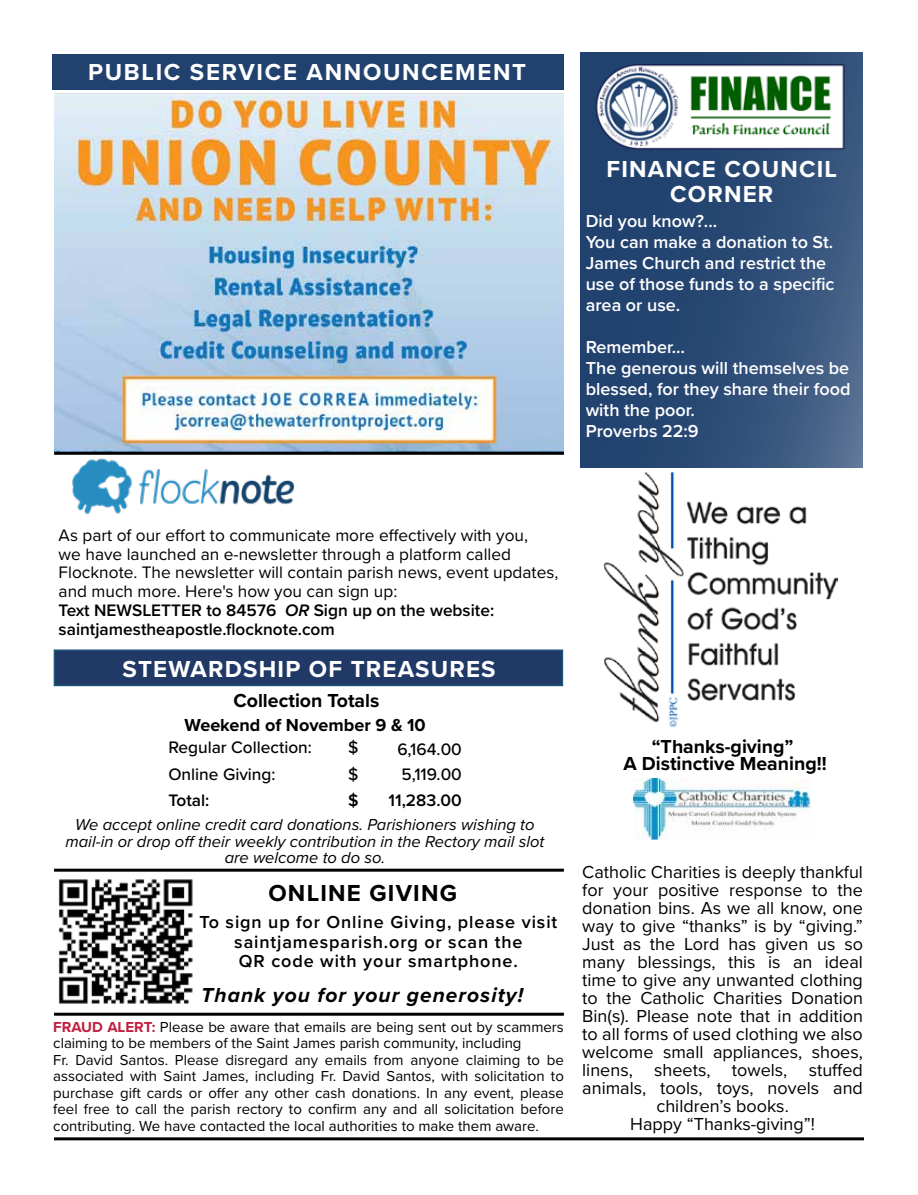
<style>
.page{position:relative;width:918px;height:1195px;background:#fff}
.page>*{position:absolute;margin:0;border:0;box-sizing:border-box;transform-origin:0 0}
.t1{font:700 24px/24px "Proxima Nova";letter-spacing:.05em;color:#fff;text-align:center}
.t2{font:700 24px "Proxima Nova";letter-spacing:.07em;color:#fff}
.t3{font:700 24px "Proxima Nova";letter-spacing:.05em;color:#000}
.t4{font:italic 700 21px "Proxima Nova";letter-spacing:.05em;color:#000}
.t5{font:700 19.5px/16.5px "Proxima Nova";color:#000;text-align:center}
.t6{font:18px/18px "Proxima Nova";color:#000;text-align:center}
.t7{font:600 18px/21px "Proxima Nova";color:#fff}
.t8{font:600 18px/19.5px "Proxima Nova";letter-spacing:.05em;color:#000;text-align:center}
.t9{font:700 18px "Proxima Nova";color:#000}
.t10{font:17.25px/18.8px "Proxima Nova";color:#000}
.t11{font:500 17.25px/25.5px "Proxima Nova";color:#000}
.t12{font:600 17.25px "Proxima Nova";color:#000}
.t13{font:italic 16.5px/16.5px "Proxima Nova";color:#000;text-align:center}
.t14{font:15px/16.5px "Proxima Nova";color:#000}
.s1{font-weight:600}
.s2{font-weight:600;font-style:italic}
.s3{font-weight:700;color:#c21f41}
</style>
<div class="page">
<img style="left:55px;top:93px;width:508px;height:358px">
<img style="left:58px;top:879px;width:135px;height:125px">
<hr style="left:54px;top:1013px;width:510px;height:3px;background:#000">
<hr style="left:54px;top:869px;width:510px;height:3px;background:#000">
<div style="left:52px;top:54px;width:512px;height:36px;background:#21426f"></div>
<hr style="left:54px;top:1137px;width:810px;height:3px;background:#000">
<svg style="left:581px;top:52px;width:282px;height:416px;background:#2e4d77"></svg>
<img style="left:591px;top:52px;width:259px;height:105px">
<div style="left:54px;top:649px;width:509px;height:37px;background:#213967;border:2px solid #1e5679"></div>
<img style="left:72px;top:458px;width:223px;height:57px">
<img style="left:633px;top:778px;width:178px;height:61px">
<hr style="left:54px;top:452px;width:510px;height:3px;background:#000">
<img style="left:603px;top:472px;width:235px;height:254px">
<h1 class="t2" style="left:88px;top:54px;width:440px">PUBLIC SERVICE ANNOUNCEMENT</h1>
<h1 class="t1" style="left:607px;top:157px;width:232px">FINANCE COUNCIL<br>CORNER</h1>
<p class="t7" style="left:586px;top:210px;width:250px">Did you know?...<br>You can make a donation to St.<br>James Church and restrict the use of those funds to a specific area or use.</p>
<p class="t7" style="left:586px;top:336px;width:266px">Remember…<br>The generous will themselves be blessed, for they share their food with the poor.<br>Proverbs 22:9</p>
<p class="t10" style="left:59px;top:525px;width:501px">As part of our effort to communicate more effectively with you,<br>we have launched an e-newsletter through a platform called Flocknote. The newsletter will contain parish news, event updates, and much more. Here's how you can sign up:<br><span class="s1">Text NEWSLETTER to 84576</span> <span class="s2">OR</span> <span class="s1">Sign up on the website: saintjamestheapostle.flocknote.com</span></p>
<h1 class="t1" style="left:123px;top:656px;width:375px">STEWARDSHIP OF TREASURES</h1>
<h3 class="t5" style="left:233px;top:691px;width:148px">Collection Totals</h3>
<p class="t9" style="left:185px;top:711px;width:243px">Weekend of November 9 &amp; 10</p>
<p class="t11" style="left:168px;top:734px;width:145px">Regular Collection:</p>
<p class="t11" style="left:348px;top:734px;width:12px">$</p>
<p class="t11" style="left:168px;top:761px;width:109px">Online Giving:</p>
<p class="t11" style="left:348px;top:761px;width:12px">$</p>
<p class="t12" style="left:168px;top:787px;width:43px">Total:</p>
<p class="t12" style="left:348px;top:787px;width:12px">$</p>
<p class="t11" style="left:397px;top:735px;width:66px">6,164.00<br>5,119.00</p>
<p class="t12" style="left:389px;top:787px;width:75px">11,283.00</p>
<p class="t13" style="left:66px;top:815px;width:480px">We accept online credit card donations. Parishioners wishing to mail-in or drop off their weekly contribution in the Rectory mail slot are welcome to do so.</p>
<h1 class="t3" style="left:268px;top:875px;width:190px">ONLINE GIVING</h1>
<p class="t8" style="left:199px;top:912px;width:359px">To sign up for Online Giving, please visit saintjamesparish.org or scan the<br>QR code with your smartphone.</p>
<h2 class="t4" style="left:201px;top:979px;width:323px">Thank you for your generosity!</h2>
<p class="t14" style="left:53px;top:1018px;width:512px"><span class="s3">FRAUD ALERT:</span> Please be aware that emails are being sent out by scammers claiming to be members of the Saint James parish community, including<br>Fr. David Santos. Please disregard any emails from anyone claiming to be associated with Saint James, including Fr. David Santos, with solicitation to purchase gift cards or offer any other cash donations. In any event, please feel free to call the parish rectory to confirm any and all solicitation before contributing. We have contacted the local authorities to make them aware.</p>
<h3 class="t5" style="left:623px;top:738px;width:205px">“Thanks-giving”<br>A Distinctive Meaning!!</h3>
<p class="t6" style="left:582px;top:862px;width:282px">Catholic Charities is deeply thankful for your positive response to the donation bins. As we all know, one way to give “thanks” is by “giving.”<br>Just as the Lord has given us so many blessings, this is an ideal time to give any unwanted clothing to the Catholic Charities Donation<br>Bin(s). Please note that in addition to all forms of used clothing we also welcome small appliances, shoes, linens, sheets, towels, stuffed animals, tools, toys, novels and children’s books.<br>Happy “Thanks-giving”!</p>
</div>
